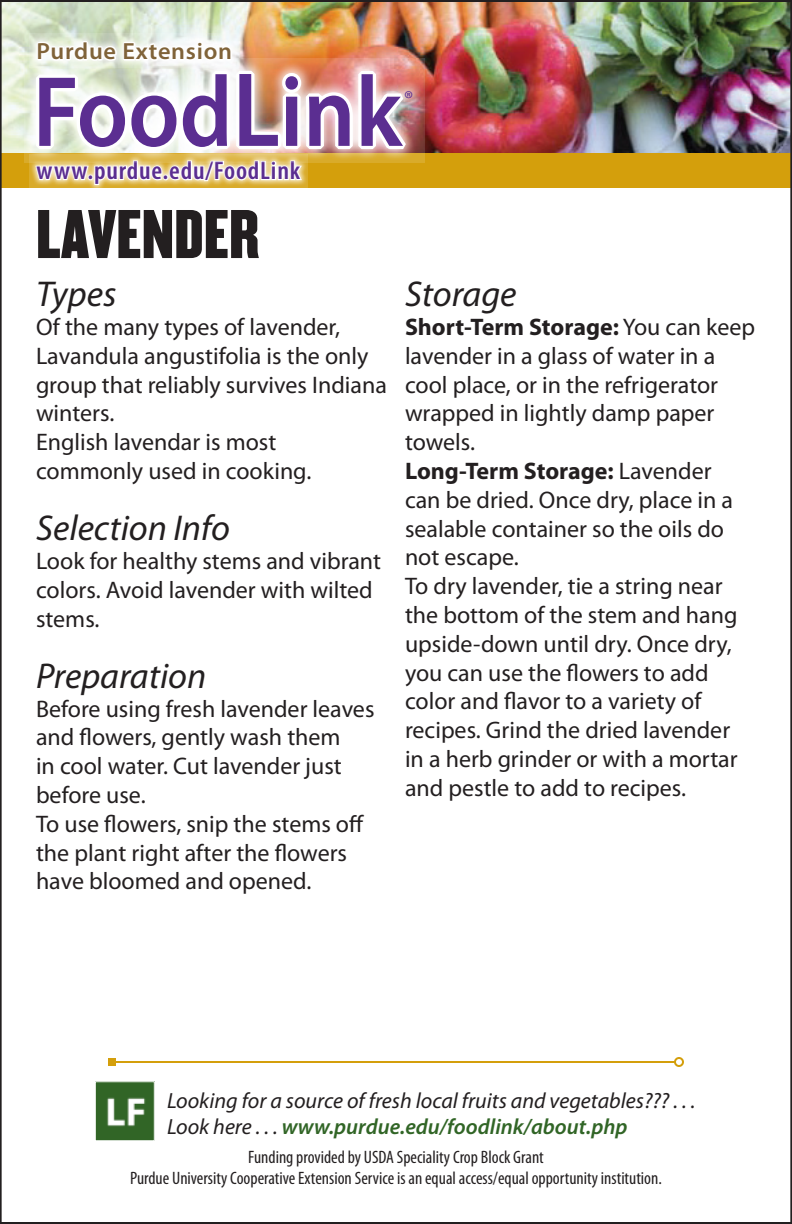
<style>
.page{position:relative;width:792px;height:1224px;background:#fff}
.page>*{position:absolute;margin:0;border:0;box-sizing:border-box;transform-origin:0 0}
.t1{font:600 101px "Myriad Pro";color:#5b2e91;scale:.9 1}
.t2{font:60px "Champion HTF Welterweight";color:#231f20}
.Subhead{font:italic 36px "Myriad Pro";color:#231f20}
.t3{font:600 condensed 25.6px "Myriad Pro";letter-spacing:.03em;color:#5b2e91;scale:1.06 1}
.Text{font:24px/28.8px "Myriad Pro";color:#231f20}
.t4{font:600 23.4px "Myriad Pro";letter-spacing:.03em;color:#806339;scale:1.04 1}
.t5{font:italic 22px/26.4px "Myriad Pro";color:#231f20}
.t6{font:21.8px "Myriad Pro";color:#5b2e91}
.t7{font:condensed 18px "Myriad Pro";color:#231f20}
.s1{font-size:106.6px}
.s2{font-weight:700}
.s3{font-weight:600;color:#316526}
</style>
<div class="page">
<img style="left:3px;top:3px;width:786px;height:151px">
<div style="left:0;top:154px;width:792px;height:34px;background:#d49f0c"></div>
<svg style="left:24px;top:58px;width:401px;height:105px"></svg>
<img style="left:33px;top:34px;width:382px;height:154px">
<hr style="left:112px;top:1061px;width:563px;height:2px;background:#d49f0c">
<div style="left:108px;top:1058px;width:8px;height:8px;background:#d49f0c"></div>
<div style="left:674px;top:1057px;width:10px;height:10px;border:2px solid #d49f0c;border-radius:50%"></div>
<img style="left:97px;top:1083px;width:56px;height:56px">
<div style="left:95px;top:1081px;width:60px;height:60px;border:1px solid #fff"></div>
<p class="t4" style="left:36px;top:36px;width:190px">Purdue Extension</p>
<p class="t1" style="left:33px;top:48px;width:412px">Food<span class="s1">L</span>ink</p>
<p class="t6" style="left:404px;top:85px;width:11px">®</p>
<p class="t3" style="left:36px;top:157px;width:250px">www.purdue.edu/FoodLink</p>
<p class="t2" style="left:36px;top:195px;width:225px">LAVENDER</p>
<p class="Subhead" style="left:36px;top:272px;width:82px">Types</p>
<p class="Text" style="left:36px;top:312px;width:353px">Of the many types of lavender,<br>Lavandula angustifolia is the only group that reliably survives Indiana winters.</p>
<p class="Text" style="left:36px;top:427px;width:277px">English lavendar is most commonly used in cooking.</p>
<p class="Subhead" style="left:36px;top:506px;width:196px">Selection Info</p>
<p class="Text" style="left:36px;top:546px;width:347px">Look for healthy stems and vibrant colors. Avoid lavender with wilted stems.</p>
<p class="Subhead" style="left:36px;top:653px;width:172px">Preparation</p>
<p class="Text" style="left:36px;top:694px;width:340px">Before using fresh lavender leaves and flowers, gently wash them<br>in cool water. Cut lavender just before use.</p>
<p class="Text" style="left:36px;top:809px;width:330px">To use flowers, snip the stems off the plant right after the flowers have bloomed and opened.</p>
<p class="Subhead" style="left:405px;top:272px;width:113px">Storage</p>
<p class="Text" style="left:405px;top:312px;width:352px"><span class="s2">Short-Term Storage:</span> You can keep lavender in a glass of water in a cool place, or in the refrigerator wrapped in lightly damp paper towels.</p>
<p class="Text" style="left:405px;top:456px;width:330px"><span class="s2">Long-Term Storage:</span> Lavender can be dried. Once dry, place in a sealable container so the oils do not escape.</p>
<p class="Text" style="left:405px;top:571px;width:334px">To dry lavender, tie a string near the bottom of the stem and hang upside-down until dry. Once dry, you can use the flowers to add color and flavor to a variety of recipes. Grind the dried lavender in a herb grinder or with a mortar and pestle to add to recipes.</p>
<p class="t5" style="left:167px;top:1087px;width:530px">Looking for a source of fresh local fruits and vegetables??? . . .<br>Look here . . . <span class="s3">www.purdue.edu/foodlink/about.php</span></p>
<p class="t7" style="left:248px;top:1146px;width:297px">Funding provided by USDA Speciality Crop Block Grant</p>
<p class="t7" style="left:130px;top:1168px;width:533px">Purdue University Cooperative Extension Service is an equal access/equal opportunity institution.</p>
</div>
